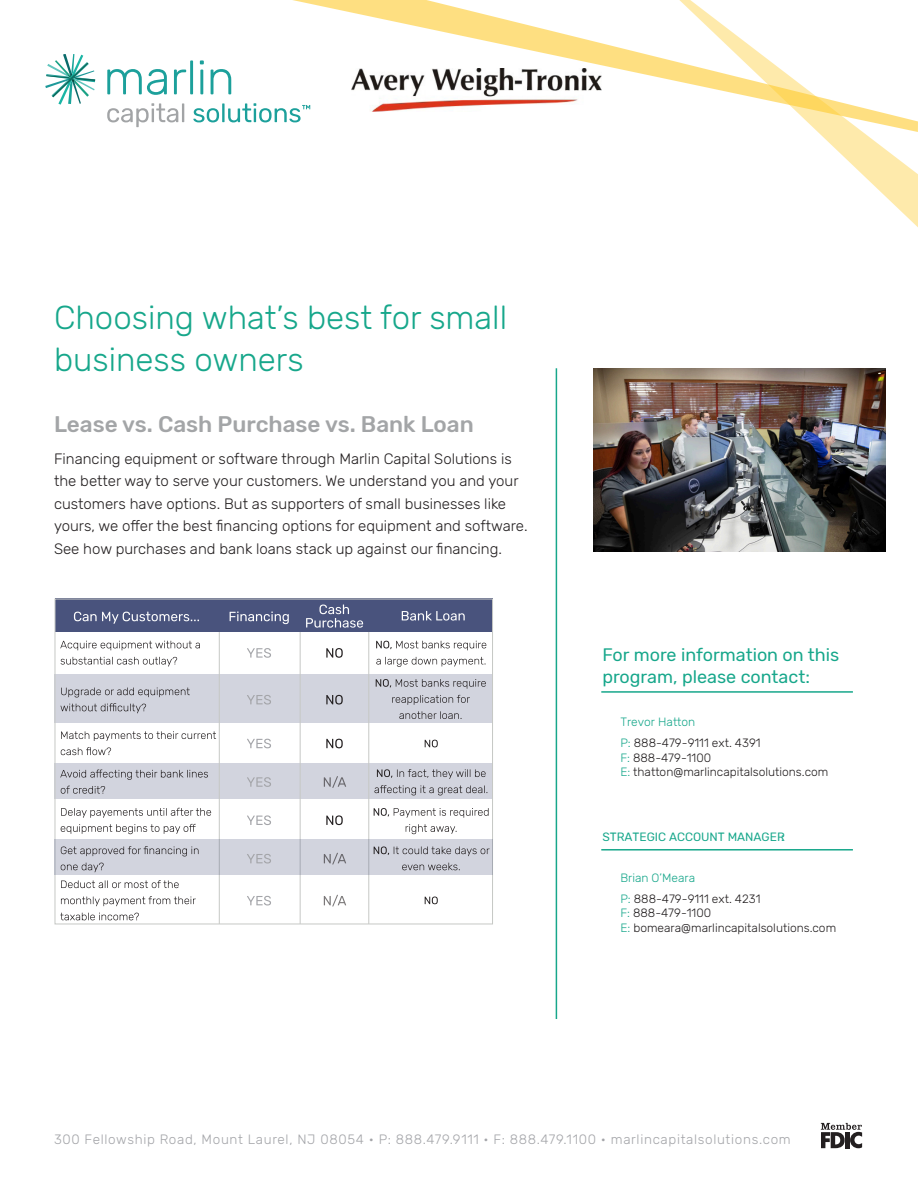
<style>
.page{position:relative;width:918px;height:1188px;background:#fff}
.page>*{position:absolute;margin:0;border:0;box-sizing:border-box;transform-origin:0 0}
.t1{font:300 33px/42px "Rubik";color:#17a78b}
.Heading{font:500 22.5px "Rubik";color:#a3a5a7}
.t2{font:18px/21.6px "Rubik";color:#17a78b}
.Heading-2{font:300 15px/22.5px "Rubik";color:#231f20}
.t3{font:300 13.5px "Rubik";letter-spacing:.05em;color:#a4a5a9}
.t4{font:300 12px/21px "Rubik";color:#231f20}
.t5{font:12px "Rubik";color:#17a78b}
.s1{color:#17a78b}
.s2{font-style:inherit}
</style>
<div class="page">
<hr style="left:556px;top:368px;width:1px;height:651px;background:#17a78b">
<img style="left:593px;top:368px;width:292px;height:184px">
<div style="left:55px;top:599px;width:438px;height:33px;background:#49537d"></div>
<div style="left:55px;top:674px;width:438px;height:48px;background:#d2d4de"></div>
<div style="left:55px;top:763px;width:438px;height:35px;background:#d2d4de"></div>
<hr style="left:219px;top:632px;width:1px;height:292px;background:#c6c8c5">
<hr style="left:300px;top:632px;width:1px;height:292px;background:#c6c8c5">
<hr style="left:368px;top:632px;width:1px;height:292px;background:#c6c8c5">
<div style="left:55px;top:599px;width:438px;height:325px;border:1px solid #c6c8c5"></div>
<div style="left:55px;top:839px;width:438px;height:36px;background:#d2d4de"></div>
<svg style="left:74px;top:612px;width:125px;height:12px"></svg>
<svg style="left:230px;top:612px;width:59px;height:12px"></svg>
<svg style="left:306px;top:605px;width:57px;height:23px"></svg>
<svg style="left:402px;top:611px;width:63px;height:10px"></svg>
<svg style="left:61px;top:657px;width:116px;height:10px"></svg>
<svg style="left:60px;top:641px;width:140px;height:9px"></svg>
<svg style="left:247px;top:648px;width:24px;height:10px"></svg>
<svg style="left:326px;top:648px;width:17px;height:10px"></svg>
<svg style="left:376px;top:657px;width:110px;height:10px"></svg>
<svg style="left:376px;top:641px;width:110px;height:9px"></svg>
<svg style="left:61px;top:688px;width:129px;height:25px"></svg>
<svg style="left:247px;top:695px;width:24px;height:10px"></svg>
<svg style="left:326px;top:695px;width:17px;height:10px"></svg>
<svg style="left:399px;top:711px;width:63px;height:8px"></svg>
<svg style="left:392px;top:695px;width:78px;height:10px"></svg>
<svg style="left:376px;top:679px;width:110px;height:10px"></svg>
<svg style="left:61px;top:747px;width:50px;height:8px"></svg>
<svg style="left:61px;top:731px;width:155px;height:10px"></svg>
<svg style="left:247px;top:739px;width:24px;height:9px"></svg>
<svg style="left:326px;top:739px;width:17px;height:9px"></svg>
<svg style="left:425px;top:740px;width:13px;height:7px"></svg>
<svg style="left:61px;top:786px;width:44px;height:8px"></svg>
<svg style="left:60px;top:770px;width:148px;height:10px"></svg>
<svg style="left:247px;top:777px;width:24px;height:10px"></svg>
<svg style="left:324px;top:776px;width:22px;height:12px"></svg>
<svg style="left:374px;top:785px;width:113px;height:10px"></svg>
<svg style="left:377px;top:769px;width:109px;height:10px"></svg>
<svg style="left:61px;top:824px;width:135px;height:10px"></svg>
<svg style="left:61px;top:808px;width:150px;height:10px"></svg>
<svg style="left:247px;top:815px;width:24px;height:10px"></svg>
<svg style="left:326px;top:815px;width:17px;height:10px"></svg>
<svg style="left:406px;top:824px;width:51px;height:10px"></svg>
<svg style="left:374px;top:808px;width:115px;height:10px"></svg>
<svg style="left:61px;top:863px;width:43px;height:9px"></svg>
<svg style="left:61px;top:846px;width:138px;height:10px"></svg>
<svg style="left:247px;top:854px;width:24px;height:10px"></svg>
<svg style="left:324px;top:853px;width:22px;height:12px"></svg>
<svg style="left:402px;top:863px;width:58px;height:7px"></svg>
<svg style="left:374px;top:846px;width:116px;height:10px"></svg>
<svg style="left:60px;top:913px;width:79px;height:7px"></svg>
<svg style="left:61px;top:896px;width:135px;height:10px"></svg>
<svg style="left:61px;top:880px;width:118px;height:8px"></svg>
<svg style="left:247px;top:896px;width:24px;height:10px"></svg>
<svg style="left:324px;top:895px;width:22px;height:11px"></svg>
<svg style="left:425px;top:897px;width:13px;height:7px"></svg>
<svg style="left:818px;top:132px;width:100px;height:95px"></svg>
<svg style="left:285px;top:0;width:633px;height:132px"></svg>
<svg style="left:821px;top:1123px;width:41px;height:25px"></svg>
<div style="left:845px;top:1132px;width:5px;height:16px;background:#231f20"></div>
<svg style="left:45px;top:54px;width:50px;height:51px"></svg>
<svg style="left:107px;top:103px;width:77px;height:24px"></svg>
<svg style="left:107px;top:69px;width:60px;height:26px"></svg>
<svg style="left:174px;top:60px;width:19px;height:34px"></svg>
<svg style="left:200px;top:60px;width:4px;height:34px"></svg>
<svg style="left:211px;top:69px;width:20px;height:25px"></svg>
<svg style="left:193px;top:103px;width:117px;height:19px"></svg>
<hr style="left:601px;top:691px;width:252px;height:2px;background:#17a78b">
<hr style="left:601px;top:849px;width:252px;height:2px;background:#17a78b">
<p class="t1" style="left:54px;top:297px;width:455px">Choosing what’s best for small business owners</p>
<p class="Heading" style="left:54px;top:411px;width:421px">Lease vs. Cash Purchase vs. Bank Loan</p>
<p class="Heading-2" style="left:54px;top:448px;width:475px">Financing equipment or software through Marlin Capital Solutions is the better way to serve your customers. We understand you and your customers have options. But as supporters of small businesses like yours, we offer the best financing options for equipment and software.<br>See how purchases and bank loans stack up against our financing.</p>
<p class="t2" style="left:602px;top:644px;width:238px">For more information on this program, please contact:</p>
<p class="t4" style="left:620px;top:712px;width:142px"><span class="s1">Trevor Hatton<br>P:</span> 888-479-9111 ext. 4391</p>
<p class="t4" style="left:620px;top:751px;width:210px;line-height:14.4px"><span class="s1">F:</span> 888-479-1100<br><span class="s1">E:</span> thatton@marlincapitalsolutions.com</p>
<p class="t5" style="left:602px;top:830px;width:184px">STRATEGIC ACCOUNT MANAGER<span class="s2">:</span></p>
<p class="t4" style="left:620px;top:867px;width:142px"><span class="s1">Brian O’Meara<br>P:</span> 888-479-9111 ext. 4231</p>
<p class="t4" style="left:620px;top:906px;width:217px;line-height:14.4px"><span class="s1">F:</span> 888-479-1100<br><span class="s1">E:</span> bomeara@marlincapitalsolutions.com</p>
<p class="t3" style="left:54px;top:1131px;width:738px">300 Fellowship Road, Mount Laurel, NJ 08054 • P: 888.479.9111 • F: 888.479.1100 • marlincapitalsolutions.com</p>
</div>
